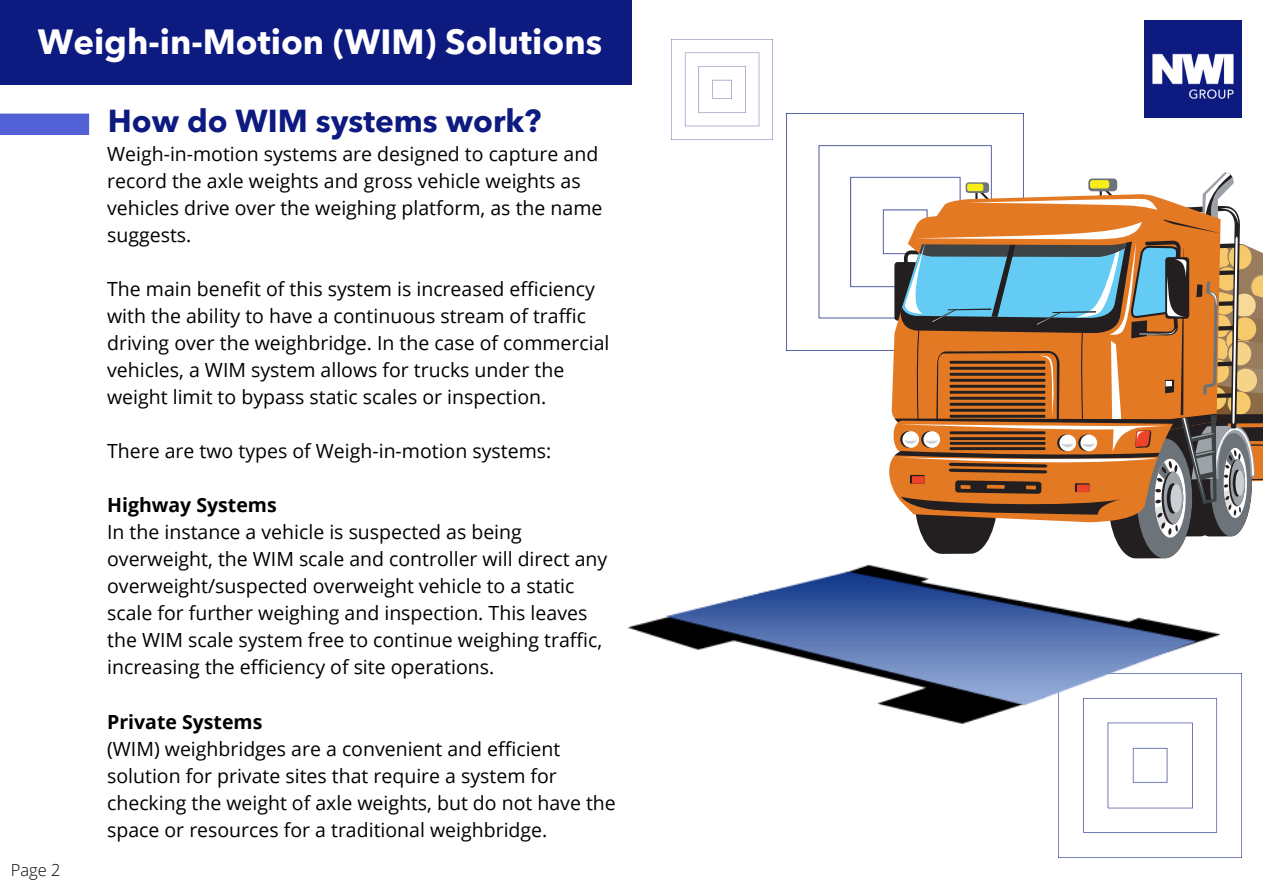
<style>
.page{position:relative;width:1263px;height:894px;background:#fff}
.page>*{position:absolute;margin:0;border:0;box-sizing:border-box;transform-origin:0 0}
.t1{font:700 34.65px "Avenir Next LT Pro";color:#fff}
.t2{font:700 31.5px "Avenir Next LT Pro";color:#0d1a80}
.t3{font:19.5px/27px "Open Sans";color:#000}
.t4{font:300 16.5px "Open Sans";color:#000}
.s1{font-weight:700}
</style>
<div class="page">
<div style="left:0;top:114px;width:89px;height:21px;background:#5261d5"></div>
<img style="left:1144px;top:20px;width:97px;height:97px">
<div style="left:0;top:0;width:631px;height:85px;background:#0d1a80"></div>
<img style="left:1058px;top:764px;width:160px;height:93px">
<img style="left:627px;top:277px;width:615px;height:487px">
<img style="left:787px;top:114px;width:236px;height:236px">
<svg style="left:884px;top:172px;width:379px;height:386px"></svg>
<img style="left:672px;top:39px;width:100px;height:88px">
<h2 class="t1" style="left:38px;top:28px;width:566px">Weigh-in-Motion (WIM) Solutions</h2>
<p class="t2" style="left:108px;top:108px;width:435px">How do WIM systems work?</p>
<h1 class="t4" style="left:11px;top:858px;width:51px">Page 2</h1>
<p class="t3" style="left:107px;top:140px;width:497px">Weigh-in-motion systems are designed to capture and record the axle weights and gross vehicle weights as vehicles drive over the weighing platform, as the name suggests.</p>
<h1 class="t3" style="left:107px;top:275px;width:504px">The main benefit of this system is increased efficiency with the ability to have a continuous stream of traffic driving over the weighbridge. In the case of commercial vehicles, a WIM system allows for trucks under the weight limit to bypass static scales or inspection.</h1>
<p class="t3" style="left:107px;top:437px;width:446px">There are two types of Weigh-in-motion systems:</p>
<h2 class="t3" style="left:107px;top:491px;width:502px"><span class="s1">Highway Systems<br></span>In the instance a vehicle is suspected as being overweight, the WIM scale and controller will direct any overweight/suspected overweight vehicle to a static scale for further weighing and inspection. This leaves the WIM scale system free to continue weighing traffic, increasing the efficiency of site operations.</h2>
<h2 class="t3" style="left:107px;top:707px;width:510px"><span class="s1">Private Systems<br></span>(WIM) weighbridges are a convenient and efficient solution for private sites that require a system for checking the weight of axle weights, but do not have the space or resources for a traditional weighbridge.</h2>
</div>
